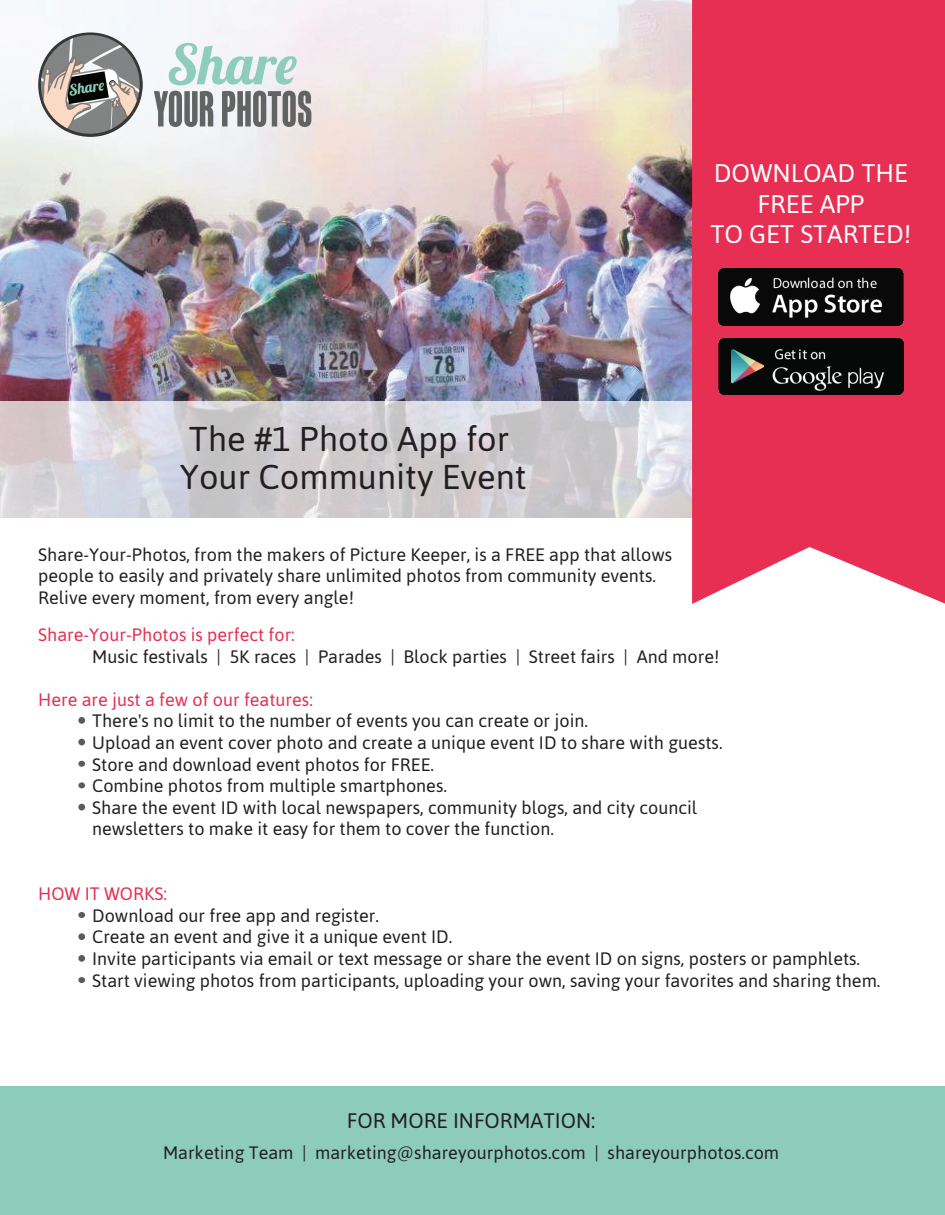
<style>
.page{position:relative;width:945px;height:1215px;background:#fff}
.page>*{position:absolute;margin:0;border:0;box-sizing:border-box;transform-origin:0 0}
.t1{font:34.35px/38.4px "Asap";color:#231f20}
.t2{font:25.5px/30.6px "Asap";color:#fff;text-align:center}
.t3{font:21px "Asap";color:#231f20}
.t4{font:18px/21.6px "Asap";color:#231f20}
.t5{font:18px "Asap";color:#e62f53}
.t6{font:15.3px "Lobster 1.4";color:#8ecdbb}
</style>
<div class="page">
<img style="left:0;top:0;width:692px;height:402px">
<div style="left:0;top:1086px;width:945px;height:128px;background:#8eccba"></div>
<svg style="left:0;top:402px;width:692px;height:116px;background:#d2d0d4"></svg>
<div style="left:692px;top:0;width:253px;height:604px;background:#e62f53"></div>
<svg style="left:169px;top:43px;width:128px;height:42px"></svg>
<svg style="left:38px;top:32px;width:105px;height:105px"></svg>
<svg style="left:154px;top:91px;width:59px;height:36px"></svg>
<svg style="left:222px;top:91px;width:89px;height:36px;background:#949394"></svg>
<img style="left:718px;top:268px;width:186px;height:58px">
<img style="left:718px;top:338px;width:186px;height:57px">
<div style="left:78px;top:717px;width:7px;height:7px;background:#5a5b5a;border-radius:50%"></div>
<div style="left:78px;top:739px;width:7px;height:6px;background:#5a5b5a;border-radius:50%"></div>
<div style="left:78px;top:761px;width:7px;height:6px;background:#5a5b5a;border-radius:50%"></div>
<div style="left:78px;top:782px;width:7px;height:6px;background:#5a5b5a;border-radius:50%"></div>
<div style="left:78px;top:804px;width:7px;height:6px;background:#5a5b5a;border-radius:50%"></div>
<div style="left:78px;top:912px;width:7px;height:6px;background:#5a5b5a;border-radius:50%"></div>
<div style="left:78px;top:933px;width:7px;height:7px;background:#5a5b5a;border-radius:50%"></div>
<div style="left:78px;top:955px;width:7px;height:7px;background:#5a5b5a;border-radius:50%"></div>
<div style="left:78px;top:977px;width:7px;height:6px;background:#5a5b5a;border-radius:50%"></div>
<p class="t6" style="left:67px;top:81px;width:37px;rotate:-10deg">Share</p>
<h2 class="t2" style="left:710px;top:157px;width:203px">DOWNLOAD THE<br>FREE APP<br>TO GET STARTED!</h2>
<h1 class="t1" style="left:180px;top:418px;width:348px">The #1 Photo App for<br>Your Community Event</h1>
<p class="t4" style="left:38px;top:543px;width:636px">Share-Your-Photos, from the makers of Picture Keeper, is a FREE app that allows people to easily and privately share unlimited photos from community events.<br>Relive every moment, from every angle!</p>
<p class="t5" style="left:38px;top:623px;width:258px">Share-Your-Photos is perfect for:</p>
<p class="t4" style="left:92px;top:645px;width:629px">Music festivals | 5K races | Parades | Block parties | Street fairs | And more!</p>
<p class="t5" style="left:38px;top:688px;width:276px">Here are just a few of our features:</p>
<p class="t4" style="left:92px;top:710px;width:632px">There's no limit to the number of events you can create or join.<br>Upload an event cover photo and create a unique event ID to share with guests.<br>Store and download event photos for FREE.<br>Combine photos from multiple smartphones.<br>Share the event ID with local newspapers, community blogs, and city council newsletters to make it easy for them to cover the function.</p>
<p class="t5" style="left:38px;top:882px;width:130px">HOW IT WORKS:</p>
<p class="t4" style="left:92px;top:904px;width:790px">Download our free app and register.<br>Create an event and give it a unique event ID.<br>Invite participants via email or text message or share the event ID on signs, posters or pamphlets.<br>Start viewing photos from participants, uploading your own, saving your favorites and sharing them.</p>
<p class="t3" style="left:347px;top:1107px;width:250px">FOR MORE INFORMATION:</p>
<p class="t4" style="left:163px;top:1142px;width:618px">Marketing Team | marketing@shareyourphotos.com | shareyourphotos.com</p>
</div>
